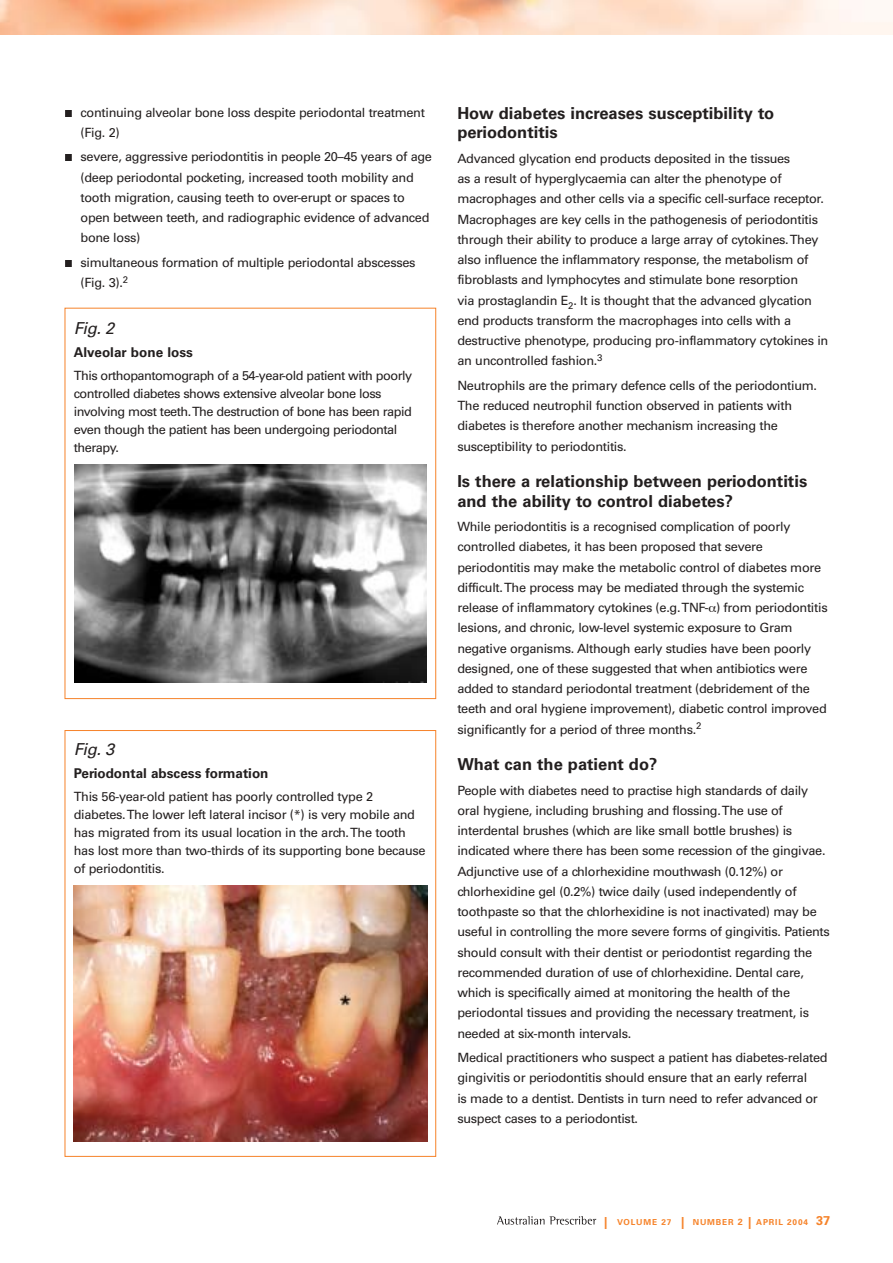
<style>
.page{position:relative;width:893px;height:1263px;background:#fff}
.page>*{position:absolute;margin:0;border:0;box-sizing:border-box;transform-origin:0 0}
.t1{font:700 16.5px/19.5px "Univers LT";color:#231f1f}
.t2{font:italic 16.5px "Univers LT";letter-spacing:-.025em;color:#231f1f}
.t3{font:700 13.5px "Univers LT";color:#231f1f}
.t4{font:12.75px/20.2px "Univers LT";letter-spacing:-.025em;color:#231f1f}
.t5{font:700 8.25px "Univers LT";letter-spacing:.1em;color:#f6832a}
.s1{font-size:12px}
.s2{font-size:9px}
.s3{font-size:12.75px}
</style>
<div class="page">
<svg style="left:497px;top:1216px;width:99px;height:9px"></svg>
<img style="left:0;top:0;width:892px;height:34px">
<img style="left:74px;top:465px;width:353px;height:217px">
<div style="left:65px;top:308px;width:371px;height:391px;border:1px solid #f6832a"></div>
<img style="left:74px;top:885px;width:353px;height:256px">
<div style="left:65px;top:730px;width:371px;height:427px;border:1px solid #f6832a"></div>
<p class="t4" style="left:80px;top:103px;width:346px">continuing alveolar bone loss despite periodontal treatment (Fig. 2)</p>
<p class="t4" style="left:80px;top:148px;width:353px">severe, aggressive periodontitis in people 20–45 years of age (deep periodontal pocketing, increased tooth mobility and tooth migration, causing teeth to over-erupt or spaces to open between teeth, and radiographic evidence of advanced bone loss)</p>
<p class="t4" style="left:80px;top:254px;width:336px">simultaneous formation of multiple periodontal abscesses (Fig. 3).<sup>2</sup></p>
<p class="t2" style="left:74px;top:322px;width:42px">Fig. 2</p>
<p class="t3" style="left:74px;top:348px;width:121px">Alveolar bone loss</p>
<p class="t4" style="left:74px;top:368px;width:340px;line-height:18px">This orthopantomograph of a 54-year-old patient with poorly controlled diabetes shows extensive alveolar bone loss involving most teeth. The destruction of bone has been rapid even though the patient has been undergoing periodontal therapy.</p>
<p class="t2" style="left:74px;top:743px;width:42px">Fig. 3</p>
<p class="t3" style="left:74px;top:769px;width:196px">Periodontal abscess formation</p>
<p class="t4" style="left:74px;top:789px;width:353px;line-height:18px">This 56-year-old patient has poorly controlled type 2 diabetes. The lower left lateral incisor (*) is very mobile and has migrated from its usual location in the arch. The tooth has lost more than two-thirds of its supporting bone because of periodontitis.</p>
<p class="t1" style="left:457px;top:105px;width:318px">How diabetes increases susceptibility to periodontitis</p>
<p class="t4" style="left:457px;top:150px;width:372px">Advanced glycation end products deposited in the tissues<br>as a result of hyperglycaemia can alter the phenotype of macrophages and other cells via a specific cell-surface receptor.<br>Macrophages are key cells in the pathogenesis of periodontitis through their ability to produce a large array of cytokines. They also influence the inflammatory response, the metabolism of fibroblasts and lymphocytes and stimulate bone resorption<br>via prostaglandin E<sub>2</sub>. It is thought that the advanced glycation end products transform the macrophages into cells with a destructive phenotype, producing pro-inflammatory cytokines in an uncontrolled fashion.<sup>3</sup></p>
<p class="t4" style="left:457px;top:377px;width:361px">Neutrophils are the primary defence cells of the periodontium.<br>The reduced neutrophil function observed in patients with diabetes is therefore another mechanism increasing the susceptibility to periodontitis.</p>
<p class="t1" style="left:457px;top:473px;width:351px">Is there a relationship between periodontitis and the ability to control diabetes?</p>
<p class="t4" style="left:457px;top:518px;width:372px">While periodontitis is a recognised complication of poorly controlled diabetes, it has been proposed that severe periodontitis may make the metabolic control of diabetes more difficult. The process may be mediated through the systemic release of inflammatory cytokines (e.g. TNF- ) from periodontitis lesions, and chronic, low-level systemic exposure to Gram negative organisms. Although early studies have been poorly designed, one of these suggested that when antibiotics were added to standard periodontal treatment (debridement of the teeth and oral hygiene improvement), diabetic control improved significantly for a period of three months.<sup>2</sup></p>
<p class="t1" style="left:457px;top:756px;width:201px">What can the patient do?</p>
<p class="t4" style="left:457px;top:781px;width:374px">People with diabetes need to practise high standards of daily oral hygiene, including brushing and flossing. The use of interdental brushes (which are like small bottle brushes) is indicated where there has been some recession of the gingivae.<br>Adjunctive use of a chlorhexidine mouthwash (0.12%) or chlorhexidine gel (0.2%) twice daily (used independently of toothpaste so that the chlorhexidine is not inactivated) may be useful in controlling the more severe forms of gingivitis. Patients should consult with their dentist or periodontist regarding the recommended duration of use of chlorhexidine. Dental care, which is specifically aimed at monitoring the health of the periodontal tissues and providing the necessary treatment, is needed at six-month intervals.</p>
<p class="t4" style="left:457px;top:1049px;width:372px">Medical practitioners who suspect a patient has diabetes-related gingivitis or periodontitis should ensure that an early referral<br>is made to a dentist. Dentists in turn need to refer advanced or suspect cases to a periodontist.</p>
<p class="t5" style="left:604px;top:1219px;width:227px"><span class="s1">|</span> VOLUME 27 <span class="s1">|</span> NUMBER <span class="s2">2</span> <span class="s1">|</span> APRIL 2004 <span class="s3">37</span></p>
</div>
